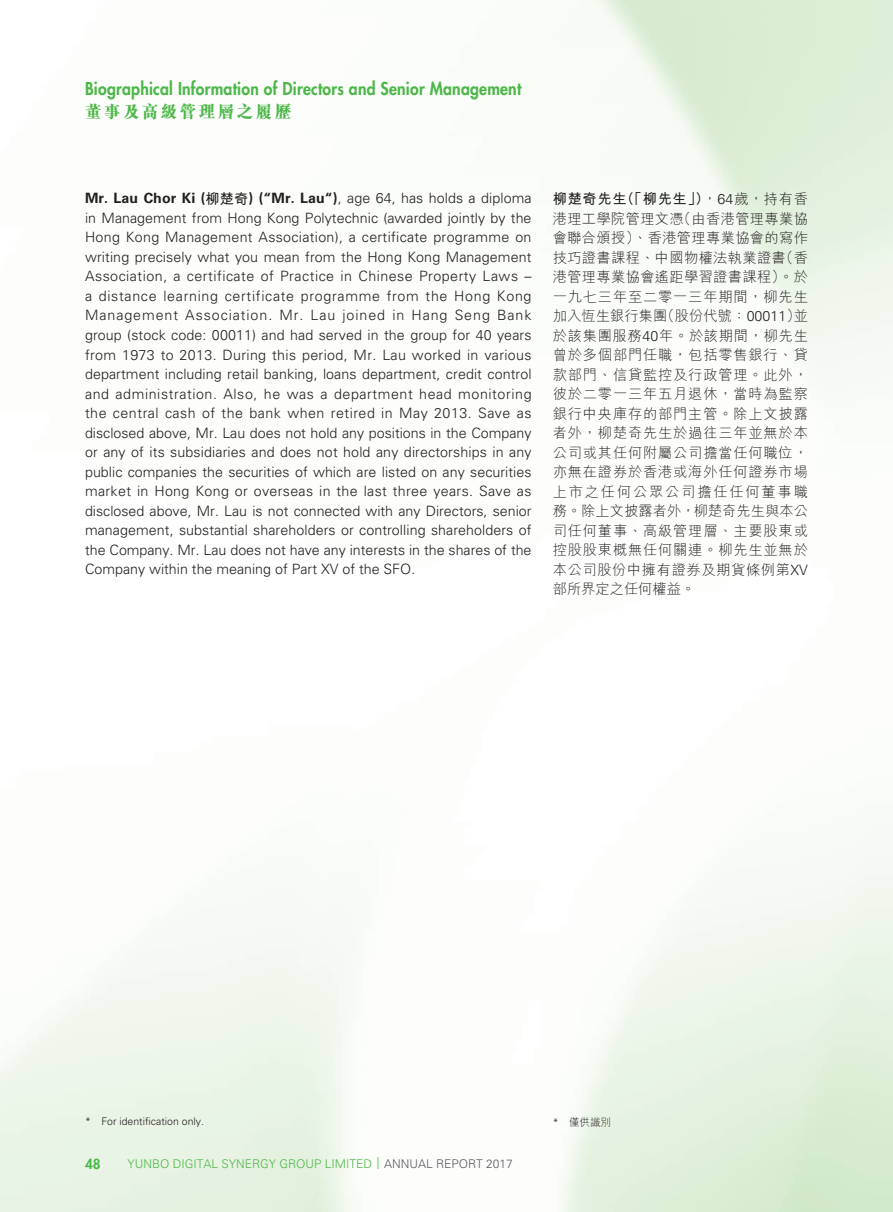
<style>
.page{position:relative;width:893px;height:1212px;background:#fff}
.page>*{position:absolute;margin:0;border:0;box-sizing:border-box;transform-origin:0 0}
.t1{font:800 17.4px/23px "Futura Std";letter-spacing:.015em;color:#4cb748;scale:.91 1}
.t2{font:300 14.25px/19.5px "Univers LT Std";color:#231f20;text-align:justify}
.t3{font:14.25px/19.5px "M Hei HK Light E Ten B5 H";letter-spacing:.045em;color:#231f20;text-align:justify}
.t4{font:800 13.5px "Futura Std";color:#4cb748}
.t5{font:300 12px "Univers LT Std";color:#4cb748}
.t6{font:300 10.5px "Univers LT Std";color:#231f20}
.t7{font:10.5px "M Hei HK Light E Ten B5 H";color:#231f20}
.s1{font-family:"M Sung HK Xbold E Ten B5 H";font-weight:400}
.s2{font-weight:700}
.s3{font-family:"M Hei HK Bold E Ten B5 H";font-weight:400}
.s4{font-family:"M Hei HK Bold E Ten B5 H"}
.s5{font-family:"Univers LT Std";font-weight:300}
.s6{color:#58595b}
</style>
<div class="page">
<p class="t1" style="left:85px;top:79px;width:481px">Biographical Information of Directors and Senior Management<span class="s1">董事及高級管理層之履歷</span></p>
<p class="t2" style="left:85px;top:190px;width:448px"><span class="s2">Mr. Lau Chor Ki (</span><span class="s3">柳楚奇</span><span class="s2">) (“Mr. Lau“)</span>, age 64, has holds a diploma in Management from Hong Kong Polytechnic (awarded jointly by the Hong Kong Management Association), a certificate programme on writing precisely what you mean from the Hong Kong Management Association, a certificate of Practice in Chinese Property Laws – a distance learning certificate programme from the Hong Kong Management Association. Mr. Lau joined in Hang Seng Bank group (stock code: 00011) and had served in the group for 40 years from 1973 to 2013. During this period, Mr. Lau worked in various department including retail banking, loans department, credit control and administration. Also, he was a department head monitoring the central cash of the bank when retired in May 2013. Save as disclosed above, Mr. Lau does not hold any positions in the Company or any of its subsidiaries and does not hold any directorships in any public companies the securities of which are listed on any securities market in Hong Kong or overseas in the last three years. Save as disclosed above, Mr. Lau is not connected with any Directors, senior management, substantial shareholders or controlling shareholders of the Company. Mr. Lau does not have any interests in the shares of the Company within the meaning of Part XV of the SFO.</p>
<p class="t3" style="left:553px;top:191px;width:257px"><span class="s4">柳楚奇先生（「柳先生」）</span>，<span class="s5">64</span>歲，持有香港理工學院管理文憑（由香港管理專業協會聯合頒授）、香港管理專業協會的寫作技巧證書課程、中國物權法執業證書（香港管理專業協會遙距學習證書課程）。於一九七三年至二零一三年期間，柳先生加入恆生銀行集團（股份代號：<span class="s5">00011</span>）並於該集團服務<span class="s5">40</span>年。於該期間，柳先生曾於多個部門任職，包括零售銀行、貸款部門、信貸監控及行政管理。此外，彼於二零一三年五月退休，當時為監察銀行中央庫存的部門主管。除上文披露者外，柳楚奇先生於過往三年並無於本公司或其任何附屬公司擔當任何職位，亦無在證券於香港或海外任何證券市場上市之任何公眾公司擔任任何董事職務。除上文披露者外，柳楚奇先生與本公司任何董事、高級管理層、主要股東或控股股東概無任何關連。柳先生並無於本公司股份中擁有證券及期貨條例第<span class="s5">XV</span>部所界定之任何權益。</p>
<p class="t6" style="left:85px;top:1117px;width:121px">* For identification only.</p>
<p class="t7" style="left:553px;top:1118px;width:60px"><span class="s5">*</span> 僅供識別</p>
<p class="t4" style="left:85px;top:1156px;width:17px">48</p>
<p class="t5" style="left:128px;top:1159px;width:387px">YUNBO DIGITAL SYNERGY GROUP LIMITED | <span class="s6">ANNUAL REPORT 2017</span></p>
</div>
